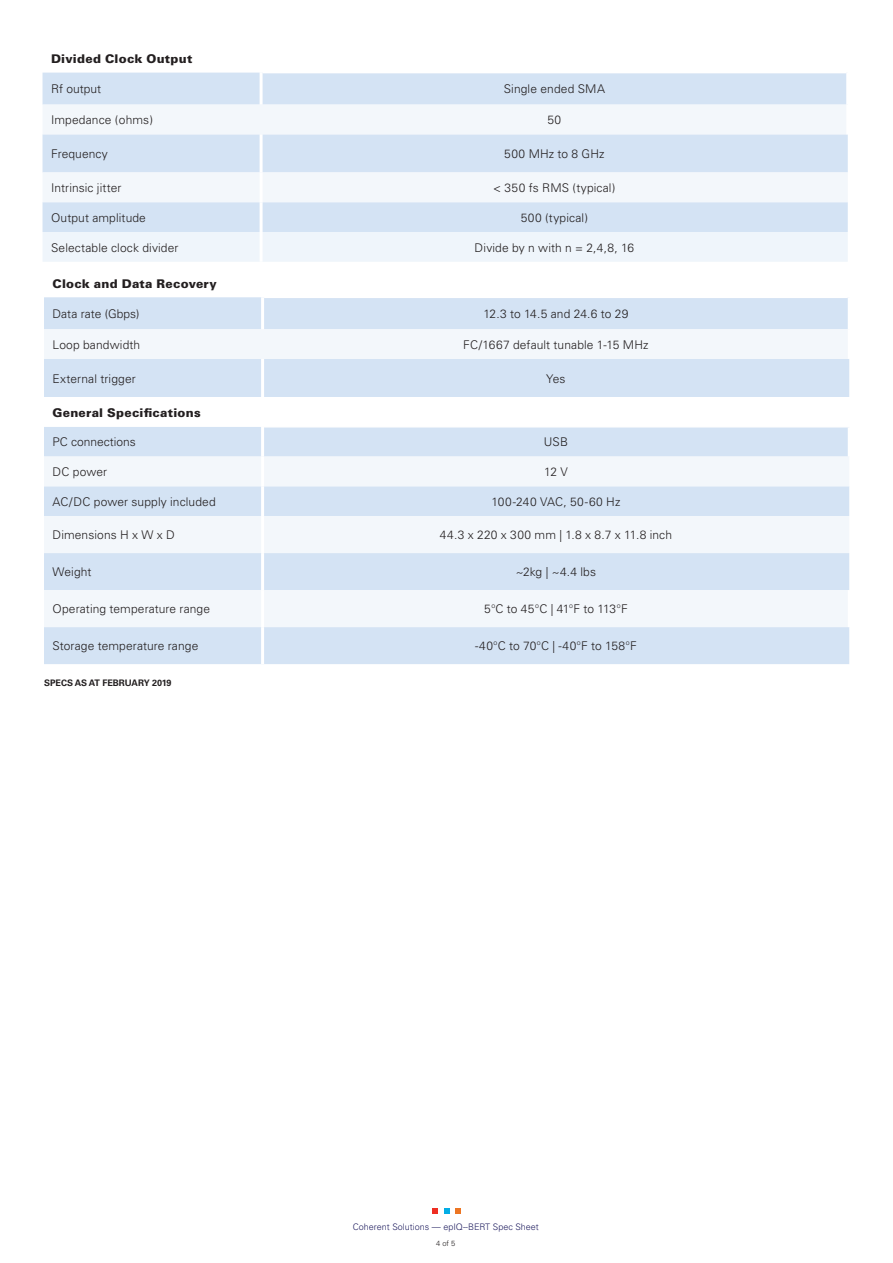
<style>
.page{position:relative;width:893px;height:1263px;background:#fff}
.page>*{position:absolute;margin:0;border:0;box-sizing:border-box;transform-origin:0 0}
.Table_body{font:300 12px "Univers";letter-spacing:.01em;color:#231f20}
.Body{font:900 12px "Univers";letter-spacing:.02em;color:#231f20}
.Table_body-2{font:300 12px "Univers";letter-spacing:-.015em;color:#231f20}
.t1{font:300 9px "Univers";color:#252363}
.t2{font:700 9px "Univers";color:#231f20}
.t3{font:300 7.5px "Univers";color:#231f20}
.Table_body-3{font:300 7.05px "Univers";color:#231f20}
</style>
<div class="page">
<svg style="left:455px;top:1208px;width:5px;height:6px"></svg>
<svg style="left:444px;top:1208px;width:5px;height:6px"></svg>
<svg style="left:433px;top:1208px;width:5px;height:6px"></svg>
<div style="left:43px;top:73px;width:805px;height:159px;background:#d4e3f4"></div>
<div style="left:43px;top:105px;width:803px;height:29px;background:#f3f7fb"></div>
<div style="left:43px;top:172px;width:805px;height:30px;background:#f3f7fb"></div>
<div style="left:43px;top:232px;width:805px;height:30px;background:#eff5fb"></div>
<hr style="left:260px;top:73px;width:3px;height:32px;background:#fff">
<hr style="left:260px;top:134px;width:3px;height:38px;background:#fff">
<hr style="left:260px;top:172px;width:3px;height:30px;background:#fff">
<hr style="left:260px;top:202px;width:3px;height:30px;background:#fff">
<hr style="left:260px;top:232px;width:3px;height:30px;background:#fff">
<hr style="left:846px;top:105px;width:3px;height:29px;background:#fff">
<hr style="left:846px;top:73px;width:3px;height:32px;background:#fff">
<div style="left:44px;top:297px;width:805px;height:367px;background:#d4e3f4"></div>
<div style="left:44px;top:329px;width:804px;height:30px;background:#f3f7fb"></div>
<svg style="left:44px;top:397px;width:805px;height:30px"></svg>
<svg style="left:44px;top:456px;width:805px;height:171px;fill:#f3f7fb"></svg>
<hr style="left:261px;top:297px;width:3px;height:32px;background:#fff">
<hr style="left:261px;top:359px;width:3px;height:38px;background:#fff">
<hr style="left:261px;top:397px;width:3px;height:30px;background:#fff">
<hr style="left:261px;top:427px;width:3px;height:29px;background:#fff">
<hr style="left:261px;top:456px;width:3px;height:30px;background:#fff">
<hr style="left:264px;top:297px;width:584px;height:1px;background:#fff">
<hr style="left:264px;top:426px;width:587px;height:1px;background:#fff">
<hr style="left:261px;top:486px;width:3px;height:30px;background:#fff">
<hr style="left:261px;top:516px;width:3px;height:37px;background:#fff">
<hr style="left:261px;top:553px;width:3px;height:37px;background:#fff">
<hr style="left:261px;top:627px;width:3px;height:37px;background:#fff">
<hr style="left:848px;top:329px;width:3px;height:30px;background:#fff">
<hr style="left:848px;top:297px;width:3px;height:32px;background:#fff">
<hr style="left:848px;top:427px;width:3px;height:29px;background:#fff">
<hr style="left:261px;top:590px;width:3px;height:37px;background:#fff">
<hr style="left:848px;top:590px;width:3px;height:37px;background:#fff">
<p class="Body" style="left:51px;top:51px;width:143px">Divided Clock Output</p>
<p class="Table_body" style="left:51px;top:82px;width:52px">Rf output</p>
<p class="Table_body" style="left:504px;top:82px;width:103px">Single ended SMA</p>
<p class="Table_body" style="left:51px;top:113px;width:104px">Impedance (ohms)</p>
<p class="Table_body" style="left:547px;top:113px;width:15px">50</p>
<p class="Table_body" style="left:51px;top:147px;width:58px">Frequency</p>
<p class="Table_body" style="left:504px;top:147px;width:102px">500 MHz to 8 GHz</p>
<p class="Table_body" style="left:51px;top:181px;width:72px">Intrinsic jitter</p>
<p class="Table_body" style="left:493px;top:181px;width:124px">&lt; 350 fs RMS (typical)</p>
<p class="Table_body" style="left:51px;top:210px;width:96px">Output amplitude</p>
<p class="Table_body" style="left:521px;top:210px;width:69px">500 (typical)</p>
<p class="Table_body" style="left:51px;top:240px;width:129px">Selectable clock divider</p>
<p class="Table_body" style="left:475px;top:240px;width:161px">Divide by n with n = 2,4,8, 16</p>
<p class="Body" style="left:53px;top:276px;width:166px">Clock and Data Recovery</p>
<p class="Table_body" style="left:53px;top:307px;width:88px">Data rate (Gbps)</p>
<p class="Table_body" style="left:483px;top:307px;width:146px">12.3 to 14.5 and 24.6 to 29</p>
<p class="Table_body" style="left:53px;top:337px;width:89px">Loop bandwidth</p>
<p class="Table_body" style="left:463px;top:337px;width:187px">FC/1667 default tunable 1-15 MHz</p>
<p class="Table_body" style="left:53px;top:371px;width:85px">External trigger</p>
<p class="Table_body" style="left:546px;top:371px;width:21px">Yes</p>
<p class="Body" style="left:53px;top:405px;width:150px">General Specifications</p>
<p class="Table_body" style="left:53px;top:435px;width:85px">PC connections</p>
<p class="Table_body" style="left:544px;top:435px;width:26px">USB</p>
<p class="Table_body" style="left:53px;top:465px;width:56px">DC power</p>
<p class="Table_body" style="left:544px;top:465px;width:25px">12 V</p>
<p class="Table_body" style="left:53px;top:494px;width:165px">AC/DC power supply included</p>
<p class="Table_body" style="left:491px;top:494px;width:130px">100-240 VAC, 50-60 Hz</p>
<p class="Table_body" style="left:53px;top:528px;width:124px">Dimensions H x W x D</p>
<p class="Table_body" style="left:440px;top:528px;width:234px">44.3 x 220 x 300 mm | 1.8 x 8.7 x 11.8 inch</p>
<p class="Table_body" style="left:53px;top:565px;width:40px">Weight</p>
<p class="Table_body" style="left:516px;top:565px;width:82px">~2kg | ~4.4 lbs</p>
<p class="Table_body" style="left:53px;top:602px;width:159px">Operating temperature range</p>
<p class="Table_body-2" style="left:484px;top:602px;width:145px">5 C to 45 C | 41 F to 113 F</p>
<p class="Table_body-3" style="left:491px;top:601px;width:5px">o</p>
<p class="Table_body-3" style="left:535px;top:601px;width:5px">o</p>
<p class="Table_body-3" style="left:569px;top:601px;width:5px">o</p>
<p class="Table_body-3" style="left:617px;top:601px;width:5px">o</p>
<p class="Table_body-3" style="left:494px;top:638px;width:5px">o</p>
<p class="Table_body-3" style="left:537px;top:638px;width:5px">o</p>
<p class="Table_body-3" style="left:577px;top:638px;width:5px">o</p>
<p class="Table_body-3" style="left:626px;top:638px;width:5px">o</p>
<p class="Table_body" style="left:53px;top:639px;width:147px">Storage temperature range</p>
<p class="Table_body" style="left:475px;top:639px;width:163px">-40 C to 70 C | -40 F to 158 F</p>
<p class="t2" style="left:44px;top:677px;width:129px">SPECS AS AT FEBRUARY 2019</p>
<p class="t1" style="left:353px;top:1221px;width:187px">Coherent Solutions — epIQ--BERT Spec Sheet</p>
<p class="t3" style="left:436px;top:1238px;width:21px">4 of 5</p>
</div>
